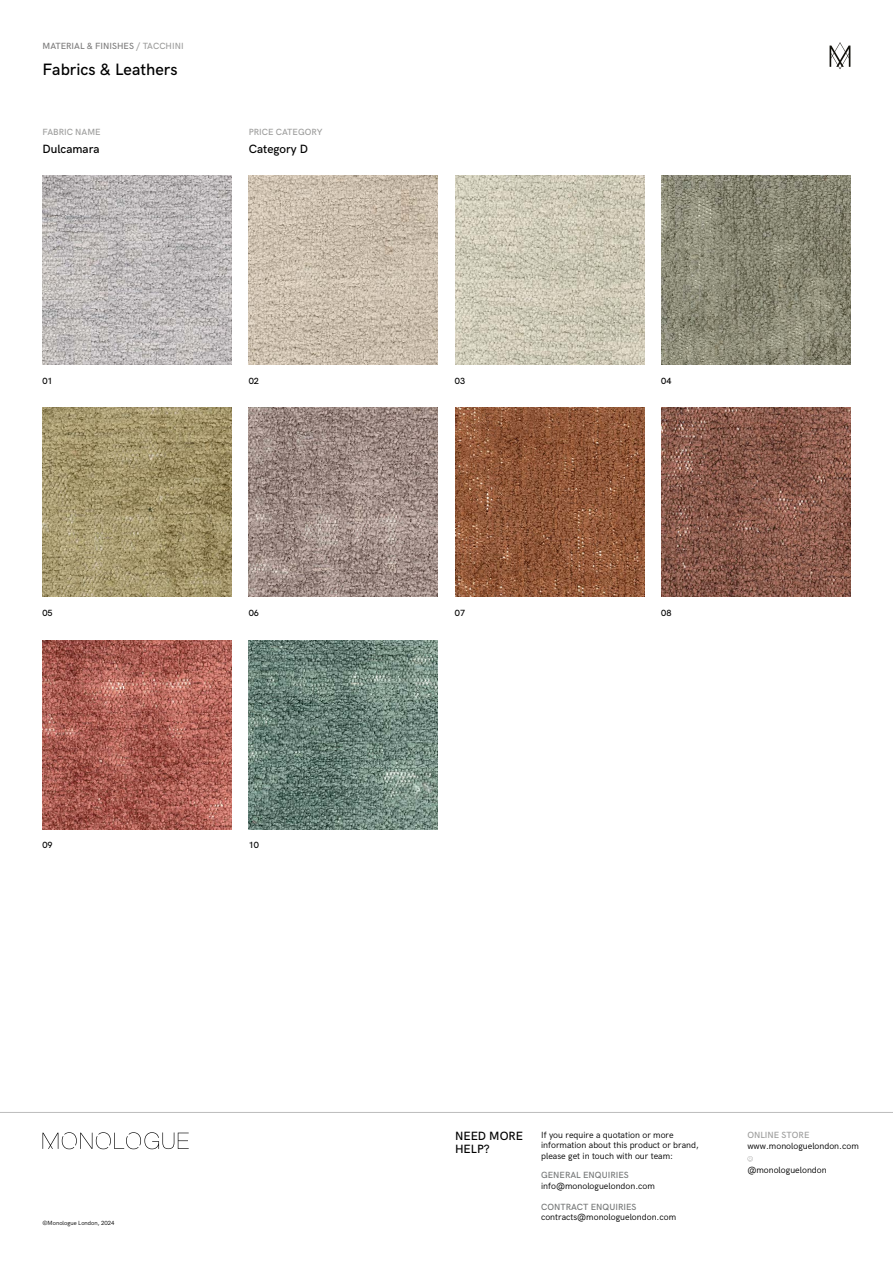
<style>
.page{position:relative;width:893px;height:1263px;background:#fff}
.page>*{position:absolute;margin:0;border:0;box-sizing:border-box;transform-origin:0 0}
.t1{font:500 16.5px "HK Grotesk";color:#000}
.t2{font:500 12px/13.5px "HK Grotesk";color:#000}
.t3{font:9px/10.5px "HK Grotesk";color:#000}
.t4{font:500 9px "HK Grotesk";color:#9d9d9c}
.t5{font:500 9px "HK Grotesk";color:#757777}
.t6{font:500 9px "HK Grotesk";color:#7c7b7b}
.t7{font:500 9px "HK Grotesk";color:#000}
.t8{font:6px "HK Grotesk";color:#000}
.s1{color:#9d9d9c}
</style>
<div class="page">
<svg style="left:747px;top:1156px;width:6px;height:5px"></svg>
<hr style="left:0;top:1112px;width:893px;height:1px;background:#bcbcbc">
<svg style="left:43px;top:1132px;width:146px;height:17px"></svg>
<svg style="left:830px;top:42px;width:20px;height:27px"></svg>
<img style="left:43px;top:175px;width:189px;height:190px">
<img style="left:249px;top:175px;width:189px;height:190px">
<img style="left:455px;top:175px;width:189px;height:190px">
<img style="left:661px;top:175px;width:189px;height:190px">
<img style="left:43px;top:408px;width:189px;height:189px">
<img style="left:43px;top:640px;width:189px;height:189px">
<img style="left:249px;top:408px;width:189px;height:189px">
<img style="left:249px;top:640px;width:189px;height:189px">
<img style="left:455px;top:408px;width:189px;height:189px">
<img style="left:661px;top:408px;width:189px;height:189px">
<p class="t6" style="left:43px;top:39px;width:143px">MATERIAL &amp; FINISHES <span class="s1">/ TACCHINI</span></p>
<h1 class="t1" style="left:43px;top:57px;width:136px">Fabrics &amp; Leathers</h1>
<p class="t4" style="left:43px;top:126px;width:60px">FABRIC NAME</p>
<p class="t4" style="left:249px;top:126px;width:75px">PRICE CATEGORY</p>
<h2 class="t2" style="left:43px;top:141px;width:59px">Dulcamara</h2>
<h2 class="t2" style="left:249px;top:141px;width:61px">Category D</h2>
<p class="t7" style="left:43px;top:374px;width:12px">01</p>
<p class="t7" style="left:249px;top:374px;width:12px">02</p>
<p class="t7" style="left:455px;top:374px;width:12px">03</p>
<p class="t7" style="left:661px;top:374px;width:12px">04</p>
<p class="t7" style="left:43px;top:606px;width:12px">05</p>
<p class="t7" style="left:43px;top:838px;width:12px">09</p>
<p class="t7" style="left:249px;top:606px;width:12px">06</p>
<p class="t7" style="left:249px;top:838px;width:12px">10</p>
<p class="t8" style="left:43px;top:1218px;width:74px">©Monologue London, 2024</p>
<p class="t7" style="left:455px;top:606px;width:12px">07</p>
<p class="t7" style="left:661px;top:606px;width:12px">08</p>
<p class="t3" style="left:541px;top:1128px;width:134px">If you require a quotation or more</p>
<p class="t4" style="left:747px;top:1128px;width:64px">ONLINE STORE</p>
<p class="t3" style="left:541px;top:1139px;width:159px">information about this product or brand, please get in touch with our team:</p>
<h2 class="t2" style="left:455px;top:1128px;width:70px">NEED MORE<br>HELP?</h2>
<p class="t3" style="left:747px;top:1140px;width:113px">www.monologuelondon.com</p>
<p class="t3" style="left:747px;top:1164px;width:81px">@monologuelondon</p>
<p class="t5" style="left:541px;top:1200px;width:97px">CONTRACT ENQUIRIES</p>
<p class="t3" style="left:541px;top:1211px;width:137px">contracts@monologuelondon.com</p>
<p class="t5" style="left:541px;top:1168px;width:89px">GENERAL ENQUIRIES</p>
<p class="t3" style="left:541px;top:1180px;width:115px">info@monologuelondon.com</p>
</div>
